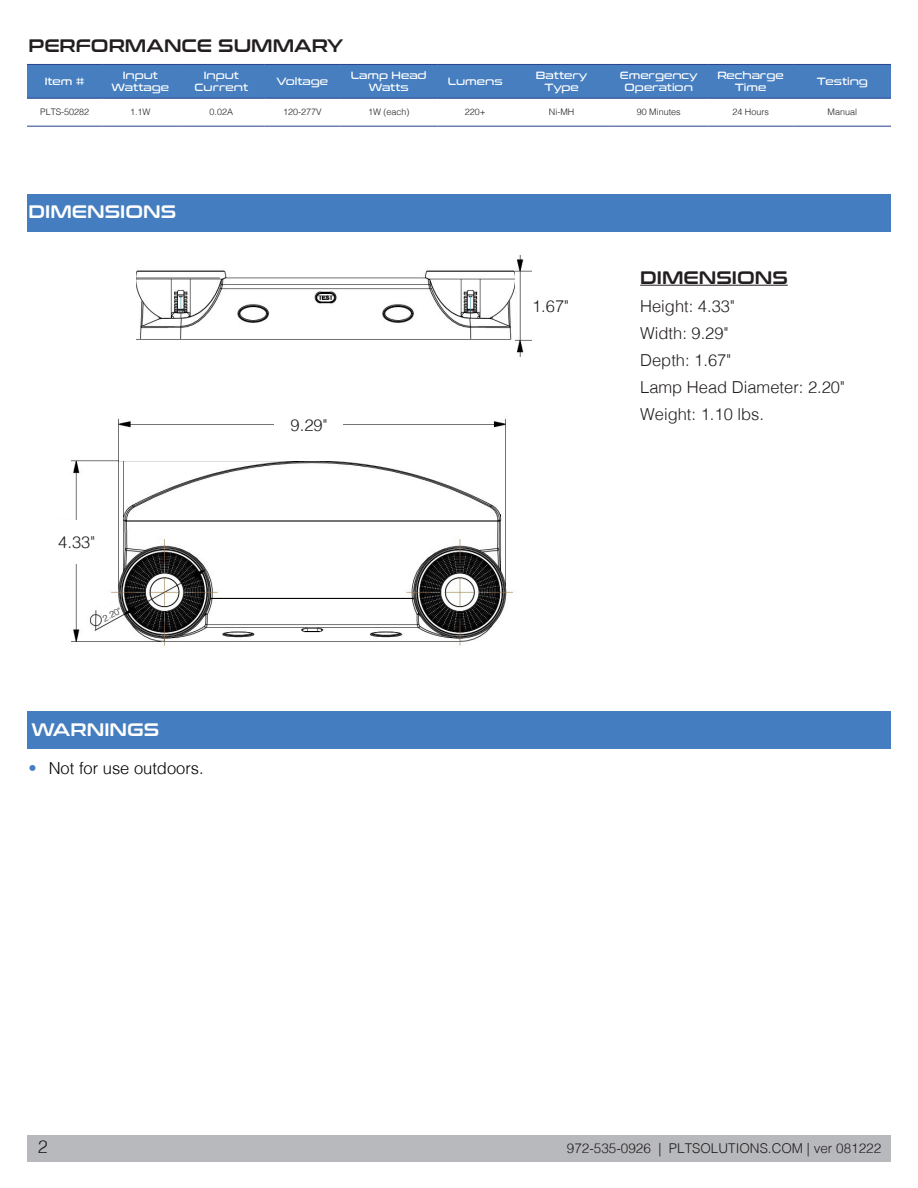
<style>
.page{position:relative;width:918px;height:1188px;background:#fff}
.page>*{position:absolute;margin:0;border:0;box-sizing:border-box;transform-origin:0 0}
.t1{font:18px "Conthrax Sb";color:#231f20}
.t2{font:18px "Conthrax Sb";color:#fff}
.t3{font:300 18px "Helvetica";color:#231f20}
.PLT_Body{font:300 16.5px "Helvetica";color:#231f20}
.t4{font:300 16.5px "Helvetica";color:#000}
.t5{font:300 13.5px "Helvetica";color:#231f20}
.t6{font:10.5px/12.6px "Conthrax Rg";color:#fff;text-align:center}
.Paragraph_Style_1{font:300 9px "Helvetica";color:#231f20}
.PLT_Body-2{font:300 9px "Helvetica";color:#231f20}
.s1{color:#447dc0}
</style>
<div class="page">
<div style="left:27px;top:1135px;width:864px;height:27px;background:#b8b9bc"></div>
<img style="left:71px;top:270px;width:461px;height:377px">
<div style="left:27px;top:65px;width:864px;height:33px;background:#467ebf"></div>
<hr style="left:27px;top:126px;width:76px;height:1px;background:#253f8e">
<hr style="left:103px;top:126px;width:75px;height:1px;background:#253f8e">
<hr style="left:178px;top:126px;width:87px;height:1px;background:#253f8e">
<hr style="left:265px;top:126px;width:75px;height:1px;background:#253f8e">
<hr style="left:340px;top:126px;width:97px;height:1px;background:#253f8e">
<hr style="left:437px;top:126px;width:76px;height:1px;background:#253f8e">
<hr style="left:513px;top:126px;width:97px;height:1px;background:#253f8e">
<hr style="left:610px;top:126px;width:97px;height:1px;background:#253f8e">
<hr style="left:707px;top:126px;width:87px;height:1px;background:#253f8e">
<hr style="left:794px;top:126px;width:97px;height:1px;background:#253f8e">
<hr style="left:27px;top:64px;width:76px;height:1px;background:#253f8e">
<hr style="left:103px;top:64px;width:75px;height:1px;background:#253f8e">
<hr style="left:178px;top:64px;width:87px;height:1px;background:#253f8e">
<hr style="left:265px;top:64px;width:75px;height:1px;background:#253f8e">
<hr style="left:340px;top:64px;width:97px;height:1px;background:#253f8e">
<hr style="left:437px;top:64px;width:76px;height:1px;background:#253f8e">
<hr style="left:513px;top:64px;width:97px;height:1px;background:#253f8e">
<hr style="left:610px;top:64px;width:97px;height:1px;background:#253f8e">
<hr style="left:707px;top:64px;width:87px;height:1px;background:#253f8e">
<hr style="left:794px;top:64px;width:97px;height:1px;background:#253f8e">
<hr style="left:27px;top:98px;width:76px;height:1px;background:#253f8e">
<hr style="left:103px;top:98px;width:75px;height:1px;background:#253f8e">
<hr style="left:178px;top:98px;width:87px;height:1px;background:#253f8e">
<hr style="left:265px;top:98px;width:75px;height:1px;background:#253f8e">
<hr style="left:340px;top:98px;width:97px;height:1px;background:#253f8e">
<hr style="left:437px;top:98px;width:76px;height:1px;background:#253f8e">
<hr style="left:513px;top:98px;width:97px;height:1px;background:#253f8e">
<hr style="left:610px;top:98px;width:97px;height:1px;background:#253f8e">
<hr style="left:707px;top:98px;width:87px;height:1px;background:#253f8e">
<hr style="left:794px;top:98px;width:97px;height:1px;background:#253f8e">
<div style="left:27px;top:194px;width:864px;height:37px;background:#447dc0"></div>
<hr style="left:640px;top:285px;width:148px;height:1px;background:#231f20">
<div style="left:27px;top:711px;width:864px;height:37px;background:#447dc0"></div>
<svg style="left:99px;top:601px;width:24px;height:22px"></svg>
<div style="left:275px;top:406px;width:68px;height:39px;background:#fff"></div>
<div style="left:50px;top:521px;width:54px;height:43px;background:#fff"></div>
<img style="left:516px;top:255px;width:15px;height:111px">
<div style="left:30px;top:239px;width:106px;height:125px;background:#fff"></div>
<div style="left:119px;top:437px;width:381px;height:24px;background:#fff"></div>
<hr style="left:500px;top:440px;width:3px;height:74px;background:#fff">
<p class="t1" style="left:28px;top:32px;width:316px">PERFORMANCE SUMMARY</p>
<p class="t6" style="left:45px;top:74px;width:42px">Item #</p>
<p class="t6" style="left:123px;top:68px;width:37px">Input</p>
<p class="t6" style="left:112px;top:81px;width:59px">Wattage</p>
<p class="t6" style="left:204px;top:68px;width:37px">Input</p>
<p class="t6" style="left:195px;top:81px;width:55px">Current</p>
<p class="t6" style="left:277px;top:74px;width:53px">Voltage</p>
<p class="t6" style="left:351px;top:68px;width:77px">Lamp Head<br>Watts</p>
<p class="t6" style="left:448px;top:74px;width:56px">Lumens</p>
<p class="t6" style="left:536px;top:68px;width:53px">Battery<br>Type</p>
<p class="t6" style="left:620px;top:68px;width:79px">Emergency</p>
<p class="t6" style="left:625px;top:81px;width:70px">Operation</p>
<p class="t6" style="left:717px;top:68px;width:68px">Recharge<br>Time</p>
<p class="t6" style="left:817px;top:74px;width:53px">Testing</p>
<p class="Paragraph_Style_1" style="left:40px;top:105px;width:51px">PLTS-50282</p>
<p class="Paragraph_Style_1" style="left:130px;top:105px;width:22px">1.1W</p>
<p class="Paragraph_Style_1" style="left:210px;top:105px;width:25px">0.02A</p>
<p class="Paragraph_Style_1" style="left:283px;top:105px;width:40px">120-277V</p>
<p class="Paragraph_Style_1" style="left:368px;top:105px;width:43px">1W (each)</p>
<p class="Paragraph_Style_1" style="left:465px;top:105px;width:22px">220+</p>
<p class="Paragraph_Style_1" style="left:549px;top:105px;width:27px">Ni-MH</p>
<p class="Paragraph_Style_1" style="left:637px;top:105px;width:46px">90 Minutes</p>
<p class="Paragraph_Style_1" style="left:732px;top:105px;width:38px">24 Hours</p>
<p class="Paragraph_Style_1" style="left:828px;top:105px;width:31px">Manual</p>
<p class="t2" style="left:28px;top:198px;width:149px">DIMENSIONS</p>
<p class="PLT_Body" style="left:58px;top:528px;width:38px">4.33"</p>
<p class="PLT_Body-2" style="left:100px;top:612px;width:22px;rotate:-28deg">2.20"</p>
<p class="t2" style="left:32px;top:716px;width:129px">WARNINGS</p>
<p class="t4" style="left:28px;top:754px;width:177px"><span class="s1">•</span> Not for use outdoors.</p>
<p class="PLT_Body" style="left:291px;top:412px;width:38px">9.29"</p>
<p class="t3" style="left:38px;top:1132px;width:12px">2</p>
<p class="PLT_Body" style="left:532px;top:292px;width:38px">1.67"</p>
<p class="t1" style="left:640px;top:264px;width:149px">DIMENSIONS</p>
<p class="PLT_Body" style="left:640px;top:292px;width:96px">Height: 4.33"</p>
<p class="PLT_Body" style="left:640px;top:319px;width:90px">Width: 9.29"</p>
<p class="PLT_Body" style="left:640px;top:346px;width:92px">Depth: 1.67"</p>
<p class="PLT_Body" style="left:640px;top:373px;width:206px">Lamp Head Diameter: 2.20"</p>
<p class="PLT_Body" style="left:640px;top:400px;width:125px">Weight: 1.10 lbs.</p>
<p class="t5" style="left:567px;top:1137px;width:316px">972-535-0926 | PLTSOLUTIONS.COM | ver 081222</p>
</div>
